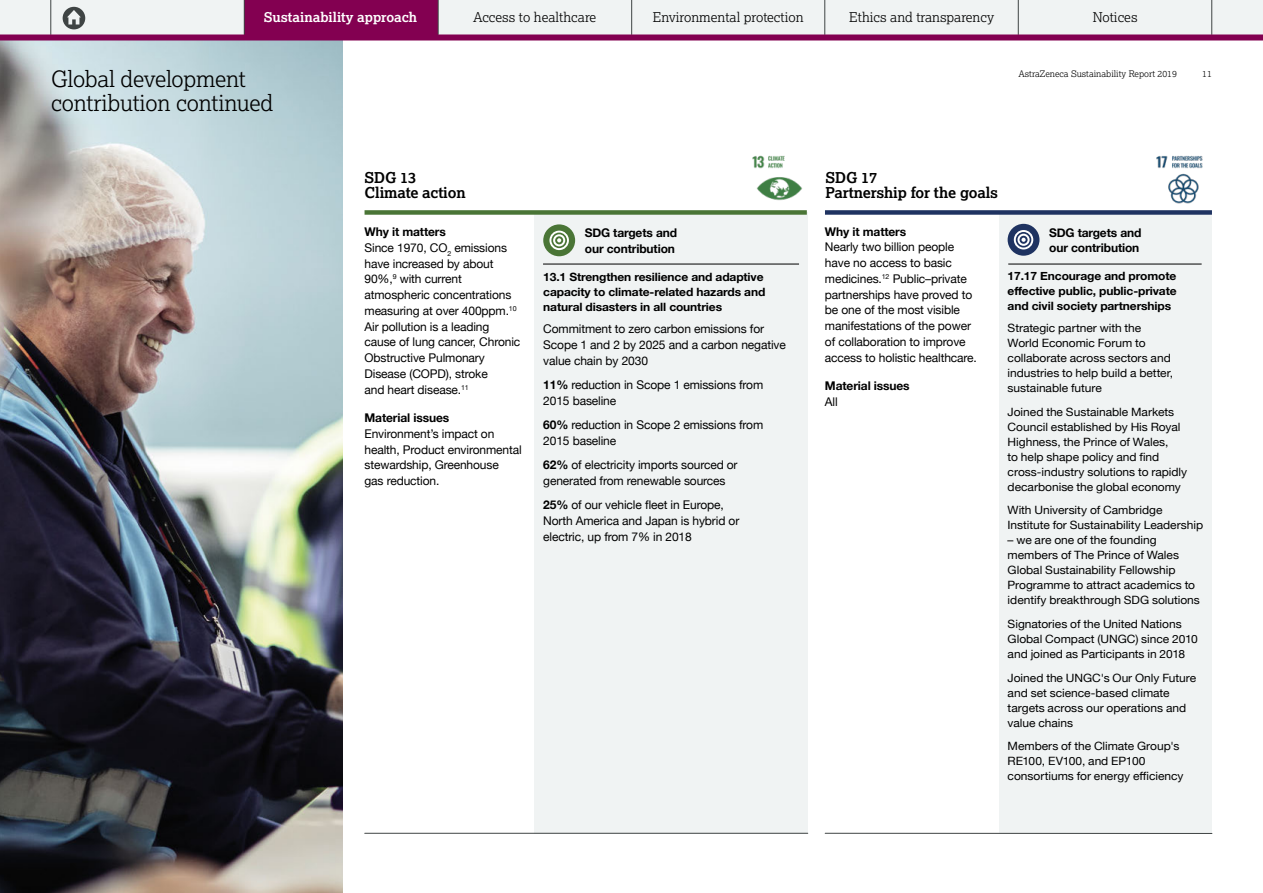
<style>
.page{position:relative;width:1263px;height:893px;background:#fff}
.page>*{position:absolute;margin:0;border:0;box-sizing:border-box;transform-origin:0 0}
.t1{font:300 22.5px/24px "Lexia";letter-spacing:-.01em;color:#000}
.t2{font:700 15px/15.8px "Lexia";letter-spacing:-.01em;color:#000}
.t3{font:300 13.5px "Lexia";color:#000}
.t4{font:700 13.5px "Lexia";color:#fff}
.t5{font:12px/15.8px "Helvetica Neue";letter-spacing:-.01em;color:#000}
.t6{font:700 12px/15.8px "Helvetica Neue";letter-spacing:-.01em;color:#000}
.t7{font:11.4px/15px "Helvetica Neue";letter-spacing:-.005em;color:#000;scale:1.05 1}
.t8{font:700 11.4px/15px "Helvetica Neue";letter-spacing:-.01em;color:#000;text-align:justify;scale:1.05 1}
.t9{font:300 9px "Lexia";color:#000}
.s1{font-weight:700}
</style>
<div class="page">
<div style="left:999px;top:212px;width:213px;height:622px;background:#f0f3f3"></div>
<div style="left:1008px;top:224px;width:31px;height:32px;background:#1f3361;border-radius:50%"></div>
<svg style="left:1014px;top:230px;width:19px;height:19px"></svg>
<svg style="left:1016px;top:232px;width:15px;height:16px"></svg>
<svg style="left:1017px;top:234px;width:13px;height:12px"></svg>
<svg style="left:1019px;top:236px;width:8px;height:8px"></svg>
<svg style="left:1021px;top:238px;width:5px;height:4px"></svg>
<div style="left:825px;top:210px;width:387px;height:5px;background:#1f3361"></div>
<img style="left:1156px;top:155px;width:47px;height:49px">
<div style="left:535px;top:212px;width:273px;height:621px;background:#f0f3f3"></div>
<div style="left:543px;top:224px;width:32px;height:32px;background:#4a7536;border-radius:50%"></div>
<svg style="left:549px;top:231px;width:20px;height:19px"></svg>
<svg style="left:551px;top:233px;width:16px;height:15px"></svg>
<svg style="left:553px;top:234px;width:12px;height:12px"></svg>
<svg style="left:555px;top:236px;width:8px;height:8px"></svg>
<svg style="left:557px;top:238px;width:4px;height:4px"></svg>
<div style="left:364px;top:210px;width:443px;height:5px;background:#4a7536"></div>
<img style="left:752px;top:155px;width:50px;height:46px">
<hr style="left:365px;top:833px;width:443px;height:1px;background:#3f4444">
<hr style="left:825px;top:833px;width:387px;height:1px;background:#3f4444">
<img style="left:0;top:41px;width:342px;height:852px">
<hr style="left:1008px;top:264px;width:194px;height:1px;background:#000">
<hr style="left:543px;top:264px;width:256px;height:1px;background:#000">
<div style="left:0;top:0;width:1263px;height:35px;background:#f0f3f3"></div>
<div style="left:244px;top:0;width:194px;height:35px;background:#830051"></div>
<hr style="left:244px;top:0;width:1px;height:35px;background:#3f4444">
<hr style="left:51px;top:0;width:1px;height:35px;background:#3f4444">
<hr style="left:438px;top:0;width:1px;height:35px;background:#3f4444">
<hr style="left:631px;top:0;width:1px;height:35px;background:#3f4444">
<hr style="left:824px;top:0;width:1px;height:35px;background:#3f4444">
<hr style="left:1018px;top:0;width:1px;height:35px;background:#3f4444">
<hr style="left:1211px;top:0;width:1px;height:35px;background:#3f4444">
<svg style="left:63px;top:7px;width:22px;height:22px"></svg>
<div style="left:0;top:35px;width:1263px;height:6px;background:#830051"></div>
<p class="t4" style="left:264px;top:9px;width:155px">Sustainability approach</p>
<p class="t3" style="left:473px;top:9px;width:124px">Access to healthcare</p>
<p class="t3" style="left:653px;top:9px;width:152px">Environmental protection</p>
<p class="t3" style="left:849px;top:9px;width:146px">Ethics and transparency</p>
<p class="t3" style="left:1093px;top:9px;width:46px">Notices</p>
<h1 class="t1" style="left:51px;top:66px;width:224px">Global development contribution continued</h1>
<p class="t9" style="left:1018px;top:68px;width:160px">AstraZeneca Sustainability Report 2019</p>
<p class="t9" style="left:1202px;top:68px;width:11px">11</p>
<p class="t2" style="left:364px;top:169px;width:103px">SDG 13<br>Climate action</p>
<p class="t5" style="left:364px;top:225px;width:157px"><span class="s1">Why it matters<br></span>Since 1970, CO<sub>2</sub> emissions have increased by about<br>90%,<sup>9</sup> with current atmospheric concentrations measuring at over 400ppm.<sup>10<br></sup>Air pollution is a leading cause of lung cancer, Chronic<br>Obstructive Pulmonary<br>Disease (COPD), stroke<br>and heart disease.<sup>11</sup></p>
<p class="t6" style="left:364px;top:410px;width:86px">Material issues</p>
<p class="t5" style="left:364px;top:426px;width:159px">Environment’s impact on health, Product environmental stewardship, Greenhouse<br>gas reduction.</p>
<p class="t6" style="left:585px;top:225px;width:94px">SDG targets and our contribution</p>
<p class="t8" style="left:543px;top:269px;width:213px;text-align:left">13.1 Strengthen resilience and adaptive capacity to climate-related hazards and natural disasters in all countries</p>
<p class="t5" style="left:543px;top:322px;width:244px">Commitment to zero carbon emissions for<br>Scope 1 and 2 by 2025 and a carbon negative value chain by 2030</p>
<p class="t5" style="left:543px;top:378px;width:221px"><span class="s1">11%</span> reduction in Scope 1 emissions from<br>2015 baseline</p>
<p class="t5" style="left:543px;top:418px;width:221px"><span class="s1">60%</span> reduction in Scope 2 emissions from<br>2015 baseline</p>
<p class="t5" style="left:543px;top:458px;width:196px"><span class="s1">62%</span> of electricity imports sourced or generated from renewable sources</p>
<p class="t5" style="left:543px;top:498px;width:198px"><span class="s1">25%</span> of our vehicle fleet in Europe,<br>North America and Japan is hybrid or electric, up from 7% in 2018</p>
<p class="t2" style="left:825px;top:169px;width:174px">SDG 17<br>Partnership for the goals</p>
<p class="t6" style="left:825px;top:224px;width:83px">Why it matters</p>
<p class="t5" style="left:825px;top:240px;width:153px">Nearly two billion people have no access to basic medicines.<sup>12</sup> Public–private partnerships have proved to be one of the most visible manifestations of the power of collaboration to improve access to holistic healthcare.</p>
<p class="t6" style="left:825px;top:378px;width:86px">Material issues</p>
<p class="t5" style="left:825px;top:394px;width:14px">All</p>
<p class="t6" style="left:1049px;top:225px;width:94px">SDG targets and our contribution</p>
<p class="t8" style="left:1008px;top:269px;width:163px">17.17 Encourage and promote effective public, public-private and civil society partnerships</p>
<p class="t7" style="left:1008px;top:321px;width:159px">Strategic partner with the<br>World Economic Forum to collaborate across sectors and industries to help build a better, sustainable future</p>
<p class="t7" style="left:1008px;top:405px;width:173px">Joined the Sustainable Markets<br>Council established by His Royal<br>Highness, the Prince of Wales,<br>to help shape policy and find cross-industry solutions to rapidly decarbonise the global economy</p>
<p class="t7" style="left:1008px;top:503px;width:188px">With University of Cambridge<br>Institute for Sustainability Leadership</p>
<p class="t7" style="left:1008px;top:533px;width:185px">– we are one of the founding members of The Prince of Wales<br>Global Sustainability Fellowship<br>Programme to attract academics to identify breakthrough SDG solutions</p>
<p class="t7" style="left:1008px;top:617px;width:183px">Signatories of the United Nations<br>Global Compact (UNGC) since 2010 and joined as Participants in 2018</p>
<p class="t7" style="left:1008px;top:671px;width:181px">Joined the UNGC's Our Only Future and set science-based climate targets across our operations and value chains</p>
<p class="t7" style="left:1008px;top:739px;width:169px">Members of the Climate Group's<br>RE100, EV100, and EP100 consortiums for energy efficiency</p>
</div>
